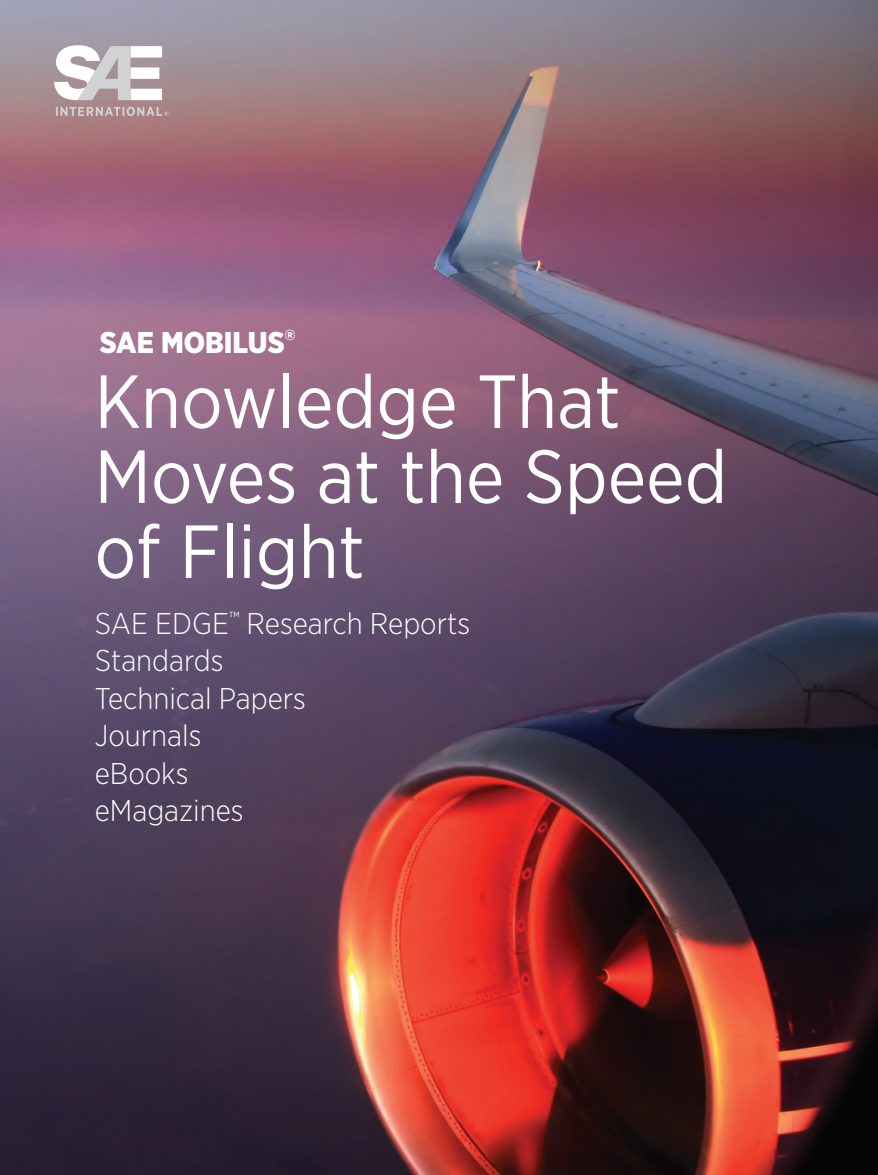
<style>
.page{position:relative;width:878px;height:1175px;background:#fff}
.page>*{position:absolute;margin:0;border:0;box-sizing:border-box;transform-origin:0 0}
.t1{font:75px/75px "Gotham Narrow";color:#fff}
.t2{font:300 30px/37.5px "Gotham Narrow";color:#fff}
.t3{font:900 30px "Gotham Narrow";color:#fff}
.s1{font-weight:700}
</style>
<div class="page">
<img style="left:0;top:869px;width:878px;height:305px">
<svg style="left:0;top:0;width:827px;height:81px;background:#938994"></svg>
<div style="left:827px;top:0;width:51px;height:565px;background:#231f20;opacity:.6"></div>
<svg style="left:54px;top:45px;width:114px;height:36px"></svg>
<div style="left:0;top:81px;width:878px;height:788px;background:#231f20;opacity:.6"></div>
<p class="t3" style="left:100px;top:322px;width:197px">SAE MOBILUS<span class="s1">®</span></p>
<h1 class="t1" style="left:94px;top:362px;width:634px">Knowledge That<br>Moves at the Speed of Flight</h1>
<p class="t2" style="left:95px;top:603px;width:377px">SAE EDGE<sup>™</sup> Research Reports<br>Standards<br>Technical Papers<br>Journals<br>eBooks<br>eMagazines</p>
</div>
